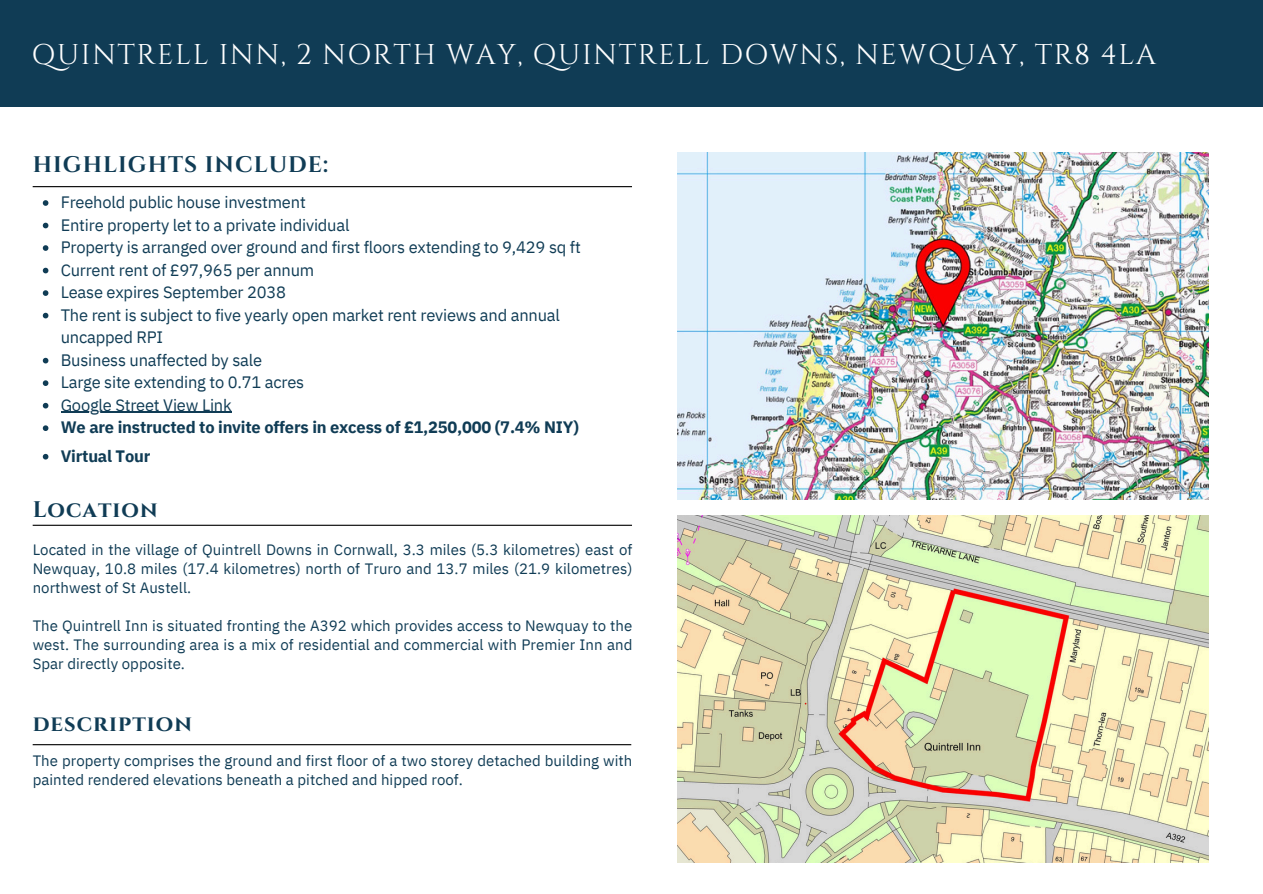
<style>
.page{position:relative;width:1263px;height:894px;background:#fff}
.page>*{position:absolute;margin:0;border:0;box-sizing:border-box;transform-origin:0 0}
.t1{font:28.5px "Cinzel";letter-spacing:.05em;color:#fff}
.t2{font:700 22.5px "Cinzel";letter-spacing:.045em;color:#103c55}
.t3{font:16.5px/22.5px "IBM Plex Sans";letter-spacing:-.01em;color:#103c55}
.t4{font:700 16.5px "IBM Plex Sans";letter-spacing:-.01em;color:#103c55}
.t5{font:15px/19px "IBM Plex Sans";letter-spacing:.005em;color:#103c55;text-align:justify}
</style>
<div class="page">
<div style="left:0;top:0;width:1263px;height:106px;background:#103c55"></div>
<hr style="left:33px;top:186px;width:599px;height:1px;background:#000">
<svg style="left:43px;top:200px;width:5px;height:6px"></svg>
<svg style="left:43px;top:223px;width:5px;height:5px"></svg>
<svg style="left:43px;top:245px;width:5px;height:6px"></svg>
<svg style="left:43px;top:268px;width:5px;height:5px"></svg>
<svg style="left:43px;top:290px;width:5px;height:6px"></svg>
<svg style="left:43px;top:313px;width:5px;height:5px"></svg>
<svg style="left:43px;top:358px;width:5px;height:5px"></svg>
<svg style="left:43px;top:380px;width:5px;height:6px"></svg>
<svg style="left:43px;top:403px;width:5px;height:5px"></svg>
<hr style="left:61px;top:412px;width:171px;height:1px;background:#103c55">
<svg style="left:43px;top:425px;width:5px;height:6px"></svg>
<img style="left:677px;top:153px;width:531px;height:346px">
<hr style="left:33px;top:524px;width:599px;height:1px;background:#000">
<hr style="left:33px;top:744px;width:598px;height:1px;background:#000">
<img style="left:677px;top:515px;width:531px;height:347px">
<svg style="left:43px;top:454px;width:5px;height:5px"></svg>
<p class="t1" style="left:32px;top:36px;width:1126px">QUINTRELL INN, 2 NORTH WAY, QUINTRELL DOWNS, NEWQUAY, TR8 4LA</p>
<p class="t2" style="left:33px;top:150px;width:297px">HIGHLIGHTS INCLUDE:</p>
<h1 class="t3" style="left:61px;top:190px;width:247px">Freehold public house investment</h1>
<h2 class="t3" style="left:61px;top:213px;width:290px">Entire property let to a private individual</h2>
<p class="t3" style="left:61px;top:235px;width:522px">Property is arranged over ground and first floors extending to 9,429 sq ft</p>
<p class="t3" style="left:61px;top:258px;width:255px">Current rent of £97,965 per annum</p>
<p class="t3" style="left:61px;top:280px;width:227px">Lease expires September 2038</p>
<p class="t3" style="left:61px;top:303px;width:501px">The rent is subject to five yearly open market rent reviews and annual uncapped RPI</p>
<p class="t3" style="left:61px;top:348px;width:203px">Business unaffected by sale</p>
<p class="t3" style="left:61px;top:370px;width:245px">Large site extending to 0.71 acres</p>
<p class="t3" style="left:61px;top:393px;width:173px">Google Street View Link</p>
<p class="t4" style="left:61px;top:416px;width:520px">We are instructed to invite offers in excess of £1,250,000 (7.4% NIY)</p>
<p class="t4" style="left:61px;top:444px;width:91px">Virtual Tour</p>
<h3 class="t2" style="left:33px;top:495px;width:126px">Location</h3>
<p class="t5" style="left:33px;top:539px;width:601px">Located in the village of Quintrell Downs in Cornwall, 3.3 miles (5.3 kilometres) east of Newquay, 10.8 miles (17.4 kilometres) north of Truro and 13.7 miles (21.9 kilometres) northwest of St Austell.</p>
<p class="t5" style="left:33px;top:615px;width:601px">The Quintrell Inn is situated fronting the A392 which provides access to Newquay to the west. The surrounding area is a mix of residential and commercial with Premier Inn and Spar directly opposite.</p>
<h3 class="t2" style="left:33px;top:708px;width:161px">description</h3>
<p class="t5" style="left:33px;top:750px;width:601px">The property comprises the ground and first floor of a two storey detached building with painted rendered elevations beneath a pitched and hipped roof.</p>
</div>
